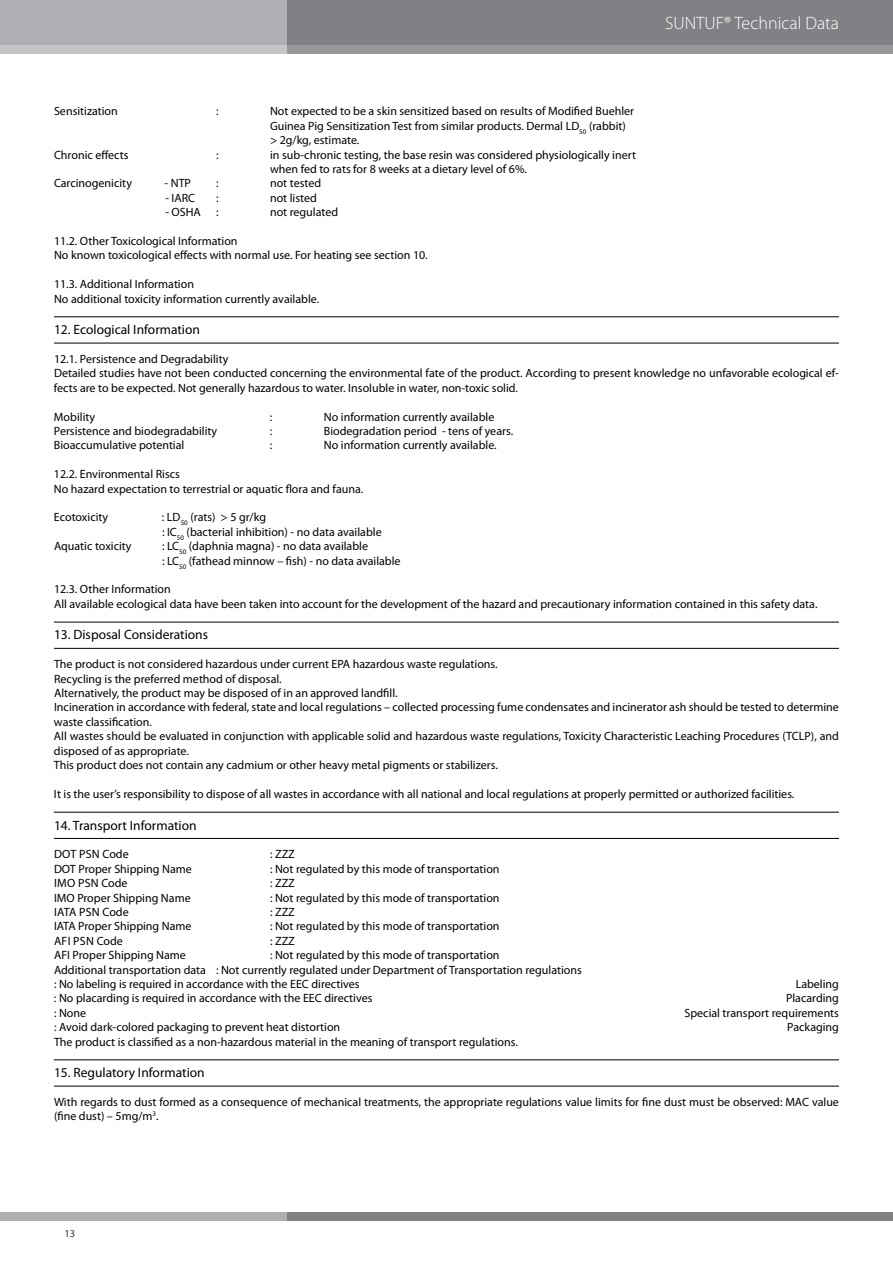
<style>
.page{position:relative;width:893px;height:1263px;background:#fff}
.page>*{position:absolute;margin:0;border:0;box-sizing:border-box;transform-origin:0 0}
.t1{font:300 18px "Myriad Pro";color:#fff}
.t2{font:13.5px "Myriad Pro";color:#000}
.t3{font:12px/14.4px "Myriad Pro";color:#000}
.t4{font:12px "Myriad Pro";letter-spacing:.02em;color:#000}
.t5{font:10.5px "Myriad Pro";color:#373437}
</style>
<div class="page">
<div style="left:286px;top:1212px;width:607px;height:9px;background:#818084"></div>
<div style="left:0;top:1212px;width:286px;height:9px;background:#aeafb2"></div>
<div style="left:286px;top:0;width:607px;height:54px;background:#818084"></div>
<div style="left:286px;top:45px;width:607px;height:9px;background:#98989c"></div>
<div style="left:0;top:0;width:286px;height:54px;background:#aeafb2"></div>
<div style="left:0;top:45px;width:286px;height:9px;background:#c3c5c8"></div>
<hr style="left:54px;top:316px;width:785px;height:1px;background:#000">
<hr style="left:54px;top:343px;width:785px;height:1px;background:#000">
<hr style="left:54px;top:622px;width:785px;height:1px;background:#000">
<hr style="left:54px;top:648px;width:785px;height:1px;background:#000">
<hr style="left:54px;top:812px;width:785px;height:1px;background:#000">
<hr style="left:54px;top:838px;width:785px;height:1px;background:#000">
<hr style="left:54px;top:1059px;width:785px;height:1px;background:#000">
<hr style="left:54px;top:1086px;width:785px;height:1px;background:#000">
<h1 class="t1" style="left:665px;top:13px;width:175px">SUNTUF® Technical Data</h1>
<p class="t3" style="left:54px;top:104px;width:65px">Sensitization</p>
<p class="t3" style="left:216px;top:104px;width:4px">:</p>
<p class="t3" style="left:270px;top:104px;width:366px">Not expected to be a skin sensitized based on results of Modified Buehler<br>Guinea Pig Sensitization Test from similar products. Dermal LD<sub>50</sub> (rabbit) &gt; 2g/kg, estimate.</p>
<p class="t3" style="left:54px;top:148px;width:76px">Chronic effects</p>
<p class="t3" style="left:216px;top:148px;width:4px">:</p>
<p class="t3" style="left:270px;top:148px;width:367px">in sub-chronic testing, the base resin was considered physiologically inert when fed to rats for 8 weeks at a dietary level of 6%.</p>
<p class="t3" style="left:54px;top:176px;width:79px">Carcinogenicity</p>
<p class="t3" style="left:165px;top:176px;width:28px">- NTP</p>
<p class="t3" style="left:216px;top:176px;width:4px">:</p>
<p class="t3" style="left:270px;top:176px;width:53px">not tested</p>
<p class="t3" style="left:165px;top:191px;width:31px">- IARC</p>
<p class="t3" style="left:216px;top:191px;width:4px">:</p>
<p class="t3" style="left:270px;top:191px;width:48px">not listed</p>
<p class="t3" style="left:165px;top:205px;width:37px">- OSHA</p>
<p class="t3" style="left:216px;top:205px;width:4px">:</p>
<p class="t3" style="left:270px;top:205px;width:70px">not regulated</p>
<p class="t3" style="left:54px;top:234px;width:375px">11.2. Other Toxicological Information<br>No known toxicological effects with normal use. For heating see section 10.</p>
<p class="t3" style="left:54px;top:277px;width:267px">11.3. Additional Information<br>No additional toxicity information currently available.</p>
<p class="t2" style="left:54px;top:322px;width:148px">12. Ecological Information</p>
<p class="t3" style="left:54px;top:352px;width:786px">12.1. Persistence and Degradability<br>Detailed studies have not been conducted concerning the environmental fate of the product. According to present knowledge no unfavorable ecological ef&shy;fects are to be expected. Not generally hazardous to water. Insoluble in water, non-toxic solid.</p>
<p class="t3" style="left:54px;top:410px;width:43px">Mobility</p>
<p class="t3" style="left:270px;top:410px;width:4px">:</p>
<p class="t3" style="left:324px;top:410px;width:172px">No information currently available</p>
<p class="t3" style="left:54px;top:424px;width:165px">Persistence and biodegradability</p>
<p class="t3" style="left:270px;top:424px;width:4px">:</p>
<p class="t3" style="left:324px;top:424px;width:191px">Biodegradation period - tens of years.</p>
<p class="t3" style="left:54px;top:438px;width:132px">Bioaccumulative potential</p>
<p class="t3" style="left:270px;top:438px;width:4px">:</p>
<p class="t3" style="left:324px;top:438px;width:174px">No information currently available.</p>
<p class="t3" style="left:54px;top:467px;width:311px">12.2. Environmental Riscs<br>No hazard expectation to terrestrial or aquatic flora and fauna.</p>
<p class="t3" style="left:54px;top:510px;width:56px">Ecotoxicity</p>
<p class="t3" style="left:162px;top:510px;width:221px">: LD<sub>50</sub> (rats) &gt; 5 gr/kg<br>: IC<sub>50</sub> (bacterial inhibition) - no data available</p>
<p class="t3" style="left:54px;top:539px;width:79px">Aquatic toxicity</p>
<p class="t3" style="left:162px;top:539px;width:240px">: LC<sub>50</sub> (daphnia magna) - no data available<br>: LC<sub>50</sub> (fathead minnow – fish) - no data available</p>
<p class="t3" style="left:54px;top:582px;width:765px">12.3. Other Information<br>All available ecological data have been taken into account for the development of the hazard and precautionary information contained in this safety data.</p>
<p class="t2" style="left:54px;top:628px;width:156px">13. Disposal Considerations</p>
<p class="t3" style="left:54px;top:657px;width:786px">The product is not considered hazardous under current EPA hazardous waste regulations.<br>Recycling is the preferred method of disposal.<br>Alternatively, the product may be disposed of in an approved landfill.<br>Incineration in accordance with federal, state and local regulations – collected processing fume condensates and incinerator ash should be tested to determine waste classification.<br>All wastes should be evaluated in conjunction with applicable solid and hazardous waste regulations, Toxicity Characteristic Leaching Procedures (TCLP), and disposed of as appropriate.<br>This product does not contain any cadmium or other heavy metal pigments or stabilizers.</p>
<p class="t3" style="left:54px;top:787px;width:742px">It is the user’s responsibility to dispose of all wastes in accordance with all national and local regulations at properly permitted or authorized facilities.</p>
<p class="t2" style="left:54px;top:818px;width:144px">14. Transport Information</p>
<p class="t3" style="left:54px;top:847px;width:76px">DOT PSN Code</p>
<p class="t3" style="left:270px;top:847px;width:26px">: ZZZ</p>
<p class="t3" style="left:54px;top:862px;width:139px">DOT Proper Shipping Name</p>
<p class="t3" style="left:270px;top:862px;width:231px">: Not regulated by this mode of transportation</p>
<p class="t4" style="left:54px;top:876px;width:75px">IMO PSN Code</p>
<p class="t3" style="left:270px;top:876px;width:26px">: ZZZ</p>
<p class="t3" style="left:54px;top:890px;width:138px">IMO Proper Shipping Name</p>
<p class="t3" style="left:270px;top:890px;width:231px">: Not regulated by this mode of transportation</p>
<p class="t3" style="left:54px;top:905px;width:76px">IATA PSN Code</p>
<p class="t3" style="left:270px;top:905px;width:26px">: ZZZ</p>
<p class="t3" style="left:54px;top:919px;width:139px">IATA Proper Shipping Name</p>
<p class="t3" style="left:270px;top:919px;width:231px">: Not regulated by this mode of transportation</p>
<p class="t4" style="left:54px;top:934px;width:70px">AFI PSN Code</p>
<p class="t3" style="left:270px;top:934px;width:26px">: ZZZ</p>
<p class="t3" style="left:54px;top:948px;width:133px">AFI Proper Shipping Name</p>
<p class="t3" style="left:54px;top:948px;width:529px;text-indent:216px">: Not regulated by this mode of transportation<br>Additional transportation data : Not currently regulated under Department of Transportation regulations : No labeling is required in accordance with the EEC directives</p>
<p class="t3" style="left:796px;top:977px;width:45px">Labeling</p>
<p class="t3" style="left:54px;top:991px;width:320px">: No placarding is required in accordance with the EEC directives</p>
<p class="t3" style="left:786px;top:991px;width:54px">Placarding</p>
<p class="t3" style="left:54px;top:1006px;width:34px">: None</p>
<p class="t3" style="left:684px;top:1006px;width:156px">Special transport requirements</p>
<p class="t3" style="left:54px;top:1020px;width:288px">: Avoid dark-colored packaging to prevent heat distortion</p>
<p class="t3" style="left:787px;top:1020px;width:53px">Packaging</p>
<p class="t3" style="left:54px;top:1034px;width:465px">The product is classified as a non-hazardous material in the meaning of transport regulations.</p>
<p class="t2" style="left:54px;top:1065px;width:152px">15. Regulatory Information</p>
<p class="t3" style="left:54px;top:1095px;width:786px">With regards to dust formed as a consequence of mechanical treatments, the appropriate regulations value limits for fine dust must be observed: MAC value (fine dust) – 5mg/m<sup>3</sup>.</p>
<p class="t5" style="left:64px;top:1228px;width:12px">13</p>
</div>
